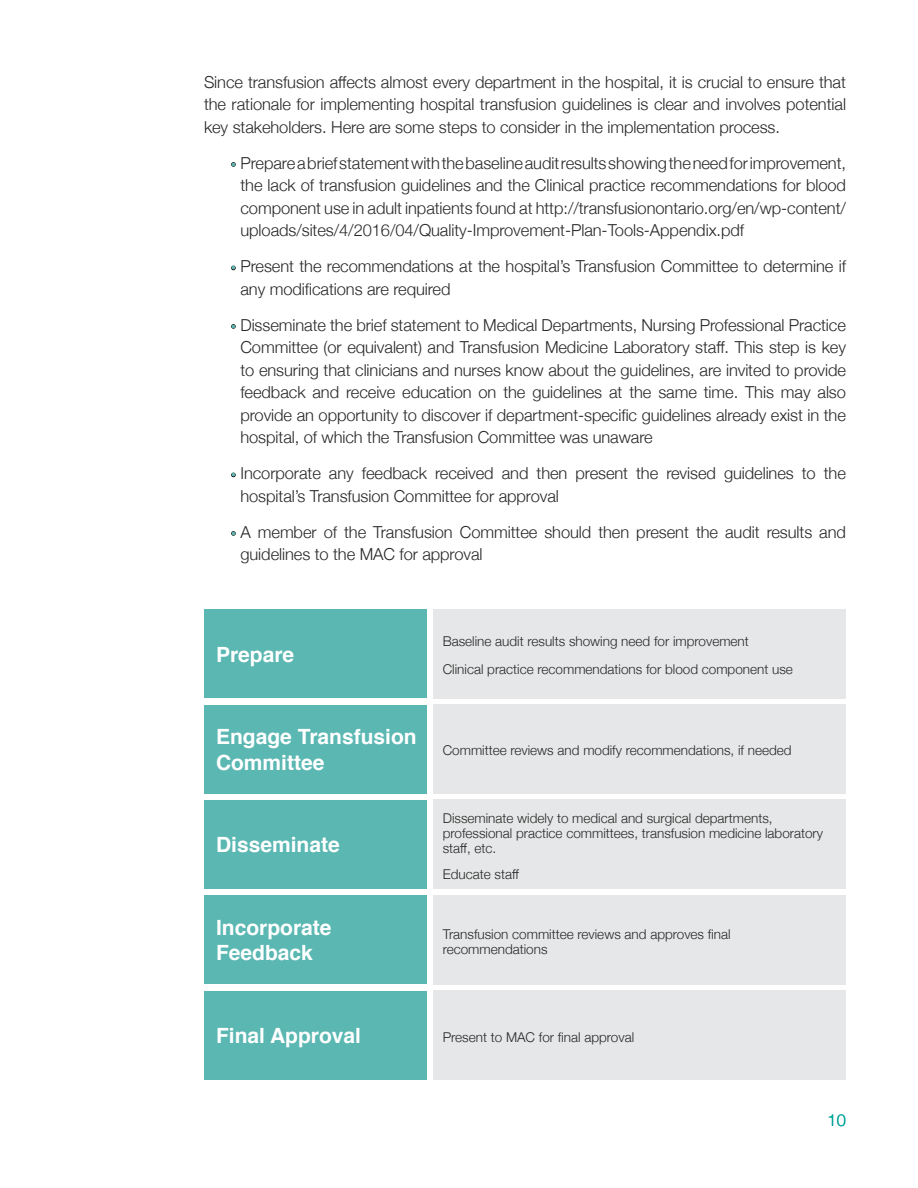
<style>
.page{position:relative;width:918px;height:1188px;background:#fff}
.page>*{position:absolute;margin:0;border:0;box-sizing:border-box;transform-origin:0 0}
.t1{font:700 21px/25.2px "Helvetica";color:#fff}
.t2{font:300 16.5px/22.5px "Helvetica Neue";letter-spacing:-.005em;color:#282828;text-align:justify}
.t3{font:300 16.5px "Helvetica Neue";color:#00a299}
.t4{font:300 13.5px/15px "Helvetica Neue";color:#282828}
.s1{font-family:"Myriad Pro";font-weight:400;font-size:17.25px;color:#5ab7b2}
</style>
<div class="page">
<svg style="left:231px;top:162px;width:4px;height:4px"></svg>
<svg style="left:231px;top:266px;width:4px;height:4px"></svg>
<svg style="left:231px;top:324px;width:4px;height:4px"></svg>
<svg style="left:231px;top:473px;width:4px;height:4px"></svg>
<svg style="left:231px;top:531px;width:4px;height:4px"></svg>
<div style="left:434px;top:704px;width:412px;height:90px;background:#e6e7e8"></div>
<div style="left:204px;top:705px;width:223px;height:89px;background:#5ab7b2"></div>
<div style="left:434px;top:609px;width:412px;height:89px;background:#e6e7e8"></div>
<div style="left:204px;top:609px;width:223px;height:89px;background:#5ab7b2"></div>
<div style="left:434px;top:800px;width:412px;height:89px;background:#e6e7e8"></div>
<div style="left:204px;top:800px;width:223px;height:89px;background:#5ab7b2"></div>
<div style="left:434px;top:895px;width:412px;height:89px;background:#e6e7e8"></div>
<div style="left:204px;top:895px;width:223px;height:89px;background:#5ab7b2"></div>
<div style="left:434px;top:991px;width:412px;height:89px;background:#e6e7e8"></div>
<div style="left:204px;top:991px;width:223px;height:89px;background:#5ab7b2"></div>
<p class="t2" style="left:204px;top:70px;width:644px">Since transfusion affects almost every department in the hospital, it is crucial to ensure that the rationale for implementing hospital transfusion guidelines is clear and involves potential key stakeholders. Here are some steps to consider in the implementation process.</p>
<p class="t2" style="left:240px;top:151px;width:607px;text-indent:-9px"><span class="s1">•</span> Prepare a brief statement with the baseline audit results showing the need for improvement, the lack of transfusion guidelines and the Clinical practice recommendations for blood component use in adult inpatients found at http://transfusionontario.org/en/wp-content/ uploads/sites/4/2016/04/Quality-Improvement-Plan-Tools-Appendix.pdf</p>
<p class="t2" style="left:240px;top:254px;width:607px;text-indent:-9px"><span class="s1">•</span> Present the recommendations at the hospital’s Transfusion Committee to determine if any modifications are required</p>
<p class="t2" style="left:240px;top:313px;width:607px;text-indent:-9px"><span class="s1">•</span> Disseminate the brief statement to Medical Departments, Nursing Professional Practice Committee (or equivalent) and Transfusion Medicine Laboratory staff. This step is key to ensuring that clinicians and nurses know about the guidelines, are invited to provide feedback and receive education on the guidelines at the same time. This may also provide an opportunity to discover if department-specific guidelines already exist in the hospital, of which the Transfusion Committee was unaware</p>
<p class="t2" style="left:240px;top:461px;width:607px;text-indent:-9px"><span class="s1">•</span> Incorporate any feedback received and then present the revised guidelines to the hospital’s Transfusion Committee for approval</p>
<p class="t2" style="left:240px;top:520px;width:607px;text-indent:-9px"><span class="s1">•</span> A member of the Transfusion Committee should then present the audit results and guidelines to the MAC for approval</p>
<p class="t1" style="left:216px;top:642px;width:80px">Prepare</p>
<p class="t1" style="left:216px;top:725px;width:202px">Engage Transfusion<br>Committee</p>
<p class="t1" style="left:216px;top:833px;width:125px">Disseminate</p>
<p class="t1" style="left:216px;top:915px;width:117px">Incorporate<br>Feedback</p>
<p class="t4" style="left:443px;top:626px;width:352px;line-height:28.5px">Baseline audit results showing need for improvement<br>Clinical practice recommendations for blood component use</p>
<p class="t4" style="left:443px;top:742px;width:350px">Committee reviews and modify recommendations, if needed</p>
<p class="t4" style="left:443px;top:810px;width:382px">Disseminate widely to medical and surgical departments, professional practice committees, transfusion medicine laboratory staff, etc.</p>
<p class="t4" style="left:443px;top:865px;width:78px">Educate staff</p>
<p class="t4" style="left:443px;top:925px;width:289px">Transfusion committee reviews and approves final recommendations</p>
<p class="t1" style="left:216px;top:1023px;width:147px">Final Approval</p>
<p class="t4" style="left:443px;top:1028px;width:193px">Present to MAC for final approval</p>
<p class="t3" style="left:828px;top:1107px;width:20px">10</p>
</div>
